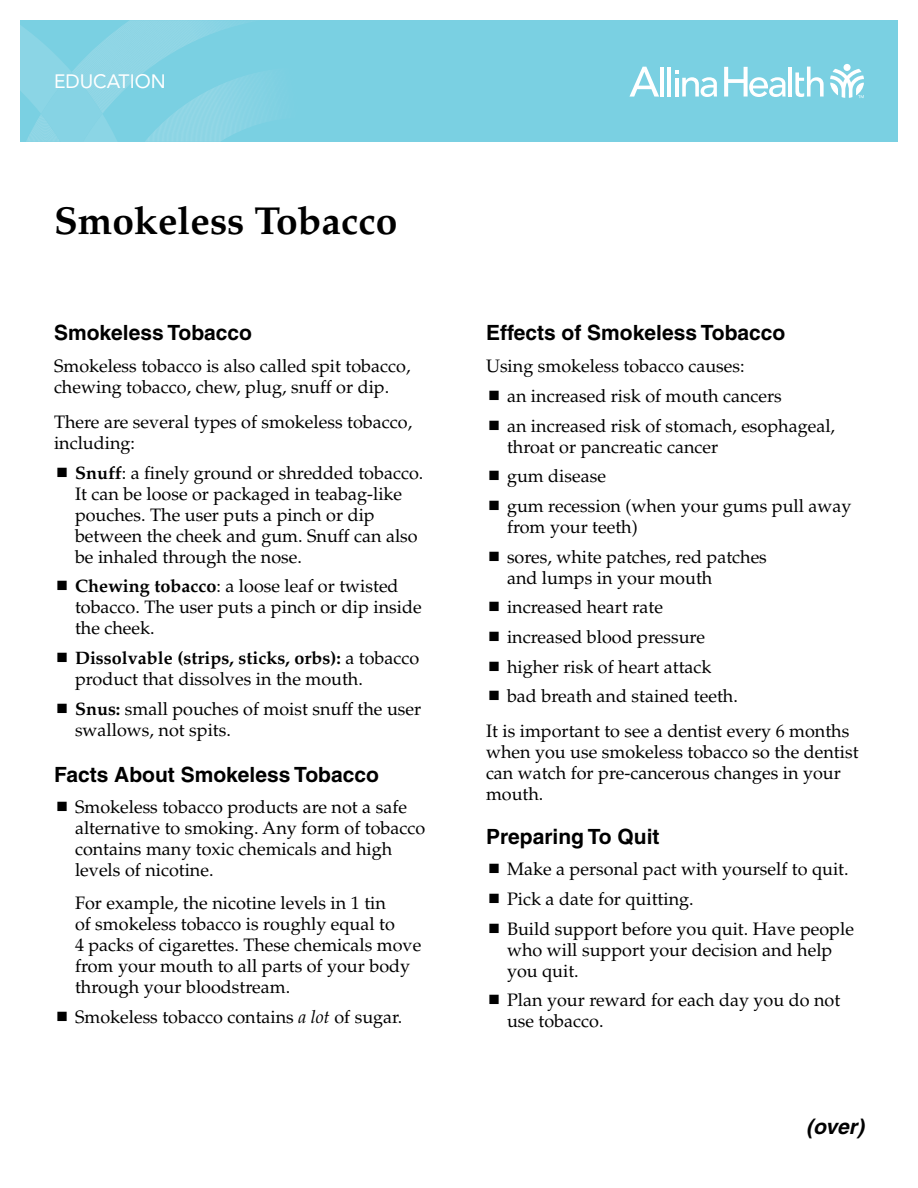
<style>
.page{position:relative;width:918px;height:1188px;background:#fff}
.page>*{position:absolute;margin:0;border:0;box-sizing:border-box;transform-origin:0 0}
.t1{font:700 39px "Palatino";color:#000}
.t2{font:700 21px "Helvetica";color:#000}
.t3{font:italic 700 21px "Helvetica";color:#000}
.t4{font:19.2px "Avenir LT Std";color:#fff}
.t5{font:18px/21px "Palatino";color:#000}
.s1{font-weight:700}
.s2{font-style:italic}
</style>
<div class="page">
<div style="left:20px;top:20px;width:878px;height:122px;background:#7ad0e2"></div>
<svg style="left:20px;top:20px;width:246px;height:122px"></svg>
<svg style="left:830px;top:69px;width:34px;height:29px"></svg>
<div style="left:844px;top:64px;width:7px;height:7px;background:#fff;border-radius:50%"></div>
<hr style="left:660px;top:67px;width:4px;height:30px;background:#fff">
<hr style="left:667px;top:67px;width:4px;height:30px;background:#fff">
<hr style="left:789px;top:67px;width:3px;height:30px;background:#fff">
<svg style="left:795px;top:67px;width:29px;height:30px"></svg>
<svg style="left:675px;top:71px;width:42px;height:26px"></svg>
<svg style="left:629px;top:67px;width:30px;height:30px"></svg>
<svg style="left:724px;top:67px;width:62px;height:30px"></svg>
<p class="t4" style="left:54px;top:70px;width:113px">EDUCATION</p>
<h1 class="t1" style="left:54px;top:198px;width:345px">Smokeless Tobacco</h1>
<p class="t2" style="left:54px;top:320px;width:200px">Smokeless Tobacco</p>
<p class="t5" style="left:54px;top:356px;width:358px">Smokeless tobacco is also called spit tobacco, chewing tobacco, chew, plug, snuff or dip.</p>
<p class="t5" style="left:54px;top:411px;width:360px">There are several types of smokeless tobacco, including:</p>
<p class="t5" style="left:75px;top:462px;width:350px"><span class="s1">Snuff</span>: a finely ground or shredded tobacco.<br>It can be loose or packaged in teabag-like pouches. The user puts a pinch or dip between the cheek and gum. Snuff can also be inhaled through the nose.</p>
<p class="t5" style="left:75px;top:576px;width:348px"><span class="s1">Chewing tobacco</span>: a loose leaf or twisted tobacco. The user puts a pinch or dip inside the cheek.</p>
<p class="t5" style="left:75px;top:648px;width:346px"><span class="s1">Dissolvable (strips, sticks, orbs):</span> a tobacco product that dissolves in the mouth.</p>
<p class="t5" style="left:75px;top:698px;width:348px"><span class="s1">Snus:</span> small pouches of moist snuff the user swallows, not spits.</p>
<p class="t2" style="left:54px;top:761px;width:326px">Facts About Smokeless Tobacco</p>
<p class="t5" style="left:75px;top:797px;width:352px">Smokeless tobacco products are not a safe alternative to smoking. Any form of tobacco contains many toxic chemicals and high levels of nicotine.</p>
<p class="t5" style="left:75px;top:893px;width:348px">For example, the nicotine levels in 1 tin<br>of smokeless tobacco is roughly equal to<br>4 packs of cigarettes. These chemicals move from your mouth to all parts of your body through your bloodstream.</p>
<p class="t5" style="left:75px;top:1007px;width:329px">Smokeless tobacco contains <span class="s2">a lot</span> of sugar.</p>
<p class="t2" style="left:486px;top:320px;width:301px">Effects of Smokeless Tobacco</p>
<p class="t5" style="left:507px;top:351px;width:330px;line-height:29.8px;text-indent:-21px">Using smokeless tobacco causes:<br>an increased risk of mouth cancers<br>an increased risk of stomach, esophageal,</p>
<p class="t5" style="left:507px;top:432px;width:346px;line-height:29.7px">throat or pancreatic cancer<br>gum disease<br>gum recession (when your gums pull away</p>
<p class="t5" style="left:507px;top:512px;width:261px;line-height:29.7px">from your teeth)<br>sores, white patches, red patches</p>
<p class="t5" style="left:507px;top:563px;width:232px;line-height:29.7px">and lumps in your mouth increased heart rate increased blood pressure higher risk of heart attack bad breath and stained teeth.</p>
<p class="t5" style="left:486px;top:721px;width:374px">It is important to see a dentist every 6 months when you use smokeless tobacco so the dentist can watch for pre-cancerous changes in your mouth.</p>
<p class="t2" style="left:486px;top:823px;width:175px">Preparing To Quit</p>
<p class="t5" style="left:507px;top:855px;width:349px;line-height:29.7px">Make a personal pact with yourself to quit.<br>Pick a date for quitting.<br>Build support before you quit. Have people</p>
<p class="t5" style="left:507px;top:939px;width:327px">who will support your decision and help you quit.</p>
<p class="t5" style="left:507px;top:990px;width:335px">Plan your reward for each day you do not use tobacco.</p>
<p class="t3" style="left:806px;top:1114px;width:59px">(over)</p>
</div>
